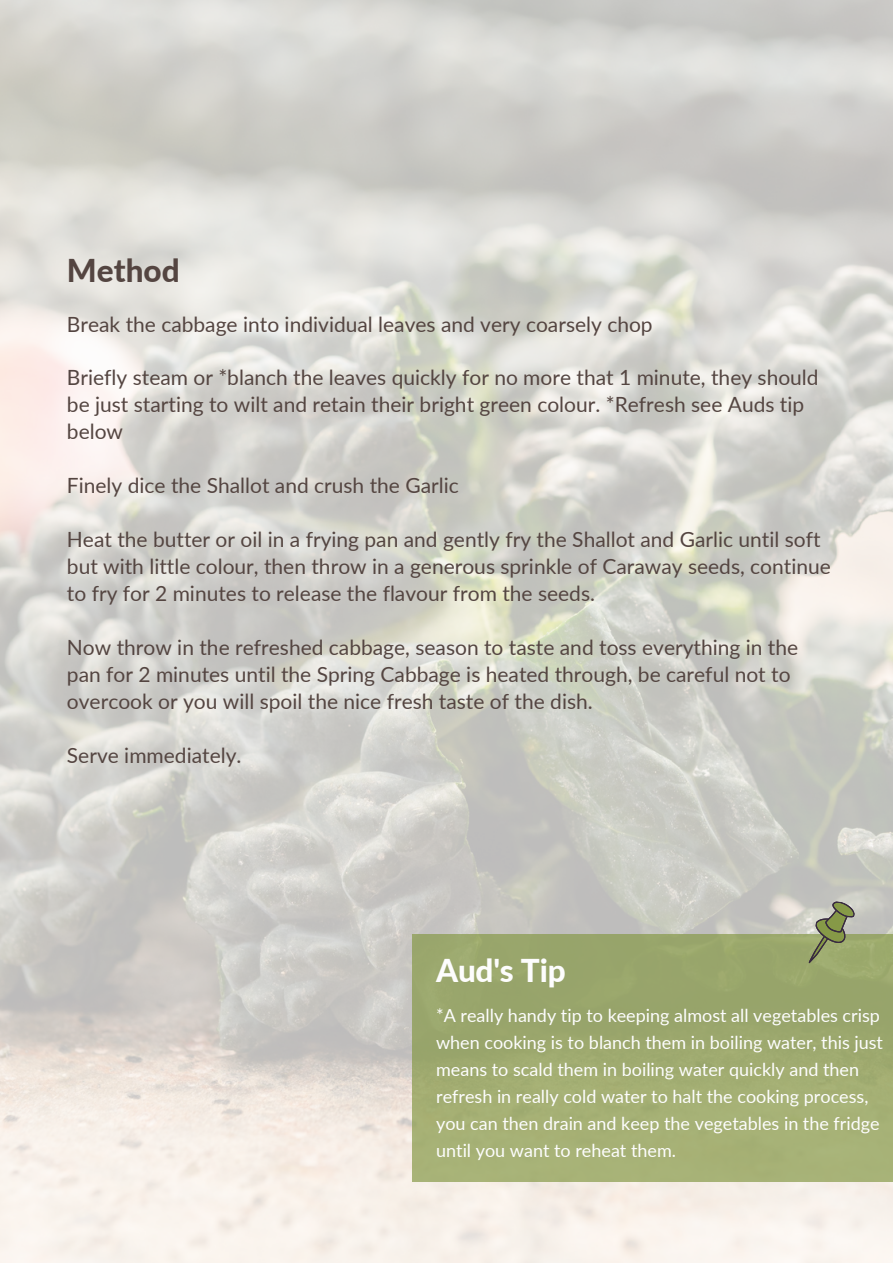
<style>
.page{position:relative;width:893px;height:1264px;background:#fff}
.page>*{position:absolute;margin:0;border:0;box-sizing:border-box;transform-origin:0 0}
.t1{font:800 31.5px "Lato";letter-spacing:-.005em;color:#fdfdfd}
.t2{font:800 31.5px "Lato";color:#544541}
.t3{font:21px/27px "Lato";color:#544541}
.t4{font:18px/27px "Lato";color:#fdfdfd}
</style>
<div class="page">
<div style="left:412px;top:933px;width:480px;height:248px;background:#9fab70"></div>
<svg style="left:808px;top:898px;width:48px;height:66px"></svg>
<h1 class="t2" style="left:67px;top:251px;width:114px">Method</h1>
<p class="t3" style="left:67px;top:310px;width:587px">Break the cabbage into individual leaves and very coarsely chop</p>
<p class="t3" style="left:67px;top:364px;width:753px">Briefly steam or *blanch the leaves quickly for no more that 1 minute, they should be just starting to wilt and retain their bright green colour. *Refresh see Auds tip below</p>
<p class="t3" style="left:67px;top:472px;width:393px">Finely dice the Shallot and crush the Garlic</p>
<p class="t3" style="left:67px;top:526px;width:765px">Heat the butter or oil in a frying pan and gently fry the Shallot and Garlic until soft but with little colour, then throw in a generous sprinkle of Caraway seeds, continue to fry for 2 minutes to release the flavour from the seeds.</p>
<p class="t3" style="left:67px;top:633px;width:732px">Now throw in the refreshed cabbage, season to taste and toss everything in the pan for 2 minutes until the Spring Cabbage is heated through, be careful not to overcook or you will spoil the nice fresh taste of the dish.</p>
<p class="t3" style="left:67px;top:741px;width:176px">Serve immediately.</p>
<h1 class="t1" style="left:436px;top:950px;width:131px">Aud's Tip</h1>
<p class="t4" style="left:436px;top:1001px;width:448px">*A really handy tip to keeping almost all vegetables crisp when cooking is to blanch them in boiling water, this just means to scald them in boiling water quickly and then refresh in really cold water to halt the cooking process, you can then drain and keep the vegetables in the fridge until you want to reheat them.</p>
</div>
